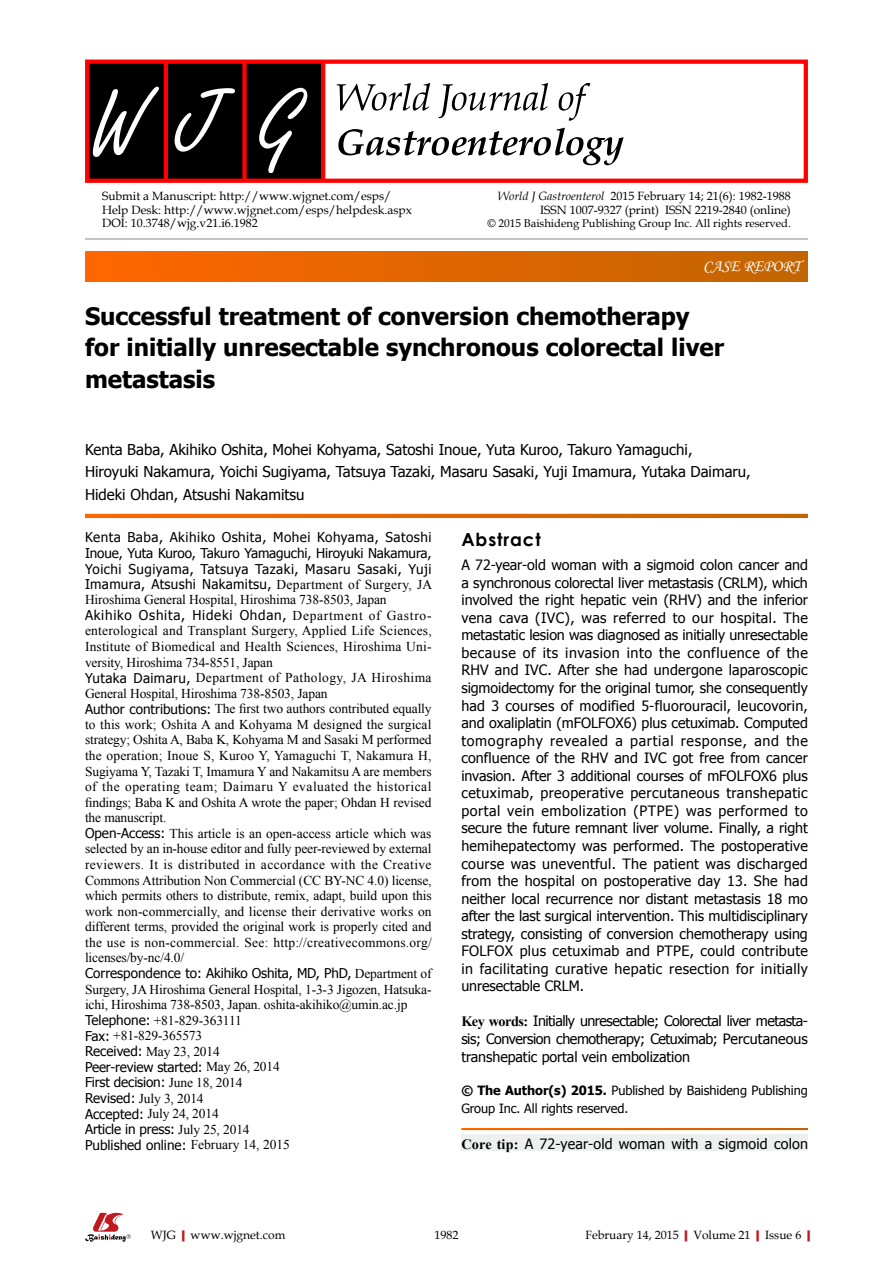
<style>
.page{position:relative;width:893px;height:1263px;background:#fff}
.page>*{position:absolute;margin:0;border:0;box-sizing:border-box;transform-origin:0 0}
.t1{font:700 24px/31.5px "Tahoma";color:#000}
.t2{font:700 18px "Century Gothic";letter-spacing:.05em;color:#000}
.t3{font:16.5px "Monotype Corsiva";color:#fff}
.t4{font:15px/22.5px "Tahoma";color:#000}
.t5{font:14.25px/17.5px "Tahoma";letter-spacing:.005em;color:#000;text-align:justify}
.t6{font:13.5px/15.6px "Times New Roman";letter-spacing:-.01em;color:#000}
.t7{font:12.75px/17.5px "Tahoma";letter-spacing:-.005em;color:#000}
.t8{font:12px/13.5px "Book Antiqua";color:#000}
.t9{font:11.25px "Book Antiqua";color:#000}
.s1{font-style:italic}
.s2{font-family:"Tahoma"}
.s3{font-family:"Times New Roman";font-weight:700}
.s4{font-weight:700}
.s5{font-weight:700;color:#c01920}
</style>
<div class="page">
<div style="left:461px;top:1134px;width:347px;height:16px;background:#eeefef"></div>
<hr style="left:85px;top:239px;width:723px;height:1px;background:#898989">
<div style="left:87px;top:61px;width:236px;height:121px;background:#000"></div>
<hr style="left:164px;top:61px;width:4px;height:121px;background:#f00">
<div style="left:242px;top:61px;width:5px;height:121px;background:#f00"></div>
<hr style="left:321px;top:61px;width:4px;height:121px;background:#f00">
<div style="left:85px;top:60px;width:723px;height:123px;border:4px solid #f00"></div>
<svg style="left:259px;top:88px;width:48px;height:85px"></svg>
<svg style="left:175px;top:88px;width:60px;height:64px"></svg>
<svg style="left:93px;top:87px;width:66px;height:70px"></svg>
<svg style="left:337px;top:83px;width:253px;height:38px"></svg>
<svg style="left:338px;top:128px;width:286px;height:37px"></svg>
<svg style="left:85px;top:1213px;width:46px;height:29px"></svg>
<div style="left:85px;top:252px;width:723px;height:29px;background:linear-gradient(to right,#f60,#c16500)"></div>
<svg style="left:85px;top:514px;width:723px;height:4px;background:#e06500"></svg>
<p class="t8" style="left:102px;top:189px;width:311px">Submit a Manuscript: http://www.wjgnet.com/esps/<br>Help Desk: http://www.wjgnet.com/esps/helpdesk.aspx<br>DOI: 10.3748/wjg.v21.i6.1982</p>
<p class="t8" style="left:498px;top:189px;width:295px;text-align:right"><span class="s1">World J Gastroenterol</span> 2015 February 14; 21(6): 1982-1988<br>ISSN 1007-9327 (print) ISSN 2219-2840 (online)</p>
<p class="t9" style="left:487px;top:215px;width:305px">© 2015 Baishideng Publishing Group Inc. All rights reserved.</p>
<p class="t3" style="left:703px;top:256px;width:99px">CASE REPORT</p>
<p class="t1" style="left:85px;top:298px;width:641px">Successful treatment of conversion chemotherapy for initially unresectable synchronous colorectal liver metastasis</p>
<p class="t4" style="left:85px;top:437px;width:667px">Kenta Baba, Akihiko Oshita, Mohei Kohyama, Satoshi Inoue, Yuta Kuroo, Takuro Yamaguchi,<br>Hiroyuki Nakamura, Yoichi Sugiyama, Tatsuya Tazaki, Masaru Sasaki, Yuji Imamura, Yutaka Daimaru,<br>Hideki Ohdan, Atsushi Nakamitsu</p>
<p class="t6" style="left:85px;top:530px;width:349px"><span class="s2">Kenta Baba, Akihiko Oshita, Mohei Kohyama, Satoshi Inoue, Yuta Kuroo, Takuro Yamaguchi, Hiroyuki Nakamura, Yoichi Sugiyama, Tatsuya Tazaki, Masaru Sasaki, Yuji Imamura, Atsushi Nakamitsu,</span> Department of Surgery, JA Hiroshima General Hospital, Hiroshima 738-8503, Japan <span class="s2">Akihiko Oshita, Hideki Ohdan,</span> Department of Gastro&shy;enterological and Transplant Surgery, Applied Life Sciences, Institute of Biomedical and Health Sciences, Hiroshima Uni&shy;versity, Hiroshima 734-8551, Japan<br><span class="s2">Yutaka Daimaru,</span> Department of Pathology, JA Hiroshima General Hospital, Hiroshima 738-8503, Japan<br><span class="s2">Author contributions:</span> The first two authors contributed equally to this work; Oshita A and Kohyama M designed the surgical strategy; Oshita A, Baba K, Kohyama M and Sasaki M performed the operation; Inoue S, Kuroo Y, Yamaguchi T, Nakamura H, Sugiyama Y, Tazaki T, Imamura Y and Nakamitsu A are members of the operating team; Daimaru Y evaluated the historical findings; Baba K and Oshita A wrote the paper; Ohdan H revised the manuscript.<br><span class="s2">Open-Access:</span> This article is an open-access article which was selected by an in-house editor and fully peer-reviewed by external reviewers. It is distributed in accordance with the Creative Commons Attribution Non Commercial (CC BY-NC 4.0) license, which permits others to distribute, remix, adapt, build upon this work non-commercially, and license their derivative works on different terms, provided the original work is properly cited and the use is non-commercial. See: http://creativecommons.org/ licenses/by-nc/4.0/<br><span class="s2">Correspondence to: Akihiko Oshita, MD, PhD,</span> Department of Surgery, JA Hiroshima General Hospital, 1-3-3 Jigozen, Hatsuka&shy;ichi, Hiroshima 738-8503, Japan. oshita-akihiko@umin.ac.jp <span class="s2">Telephone:</span> +81-829-363111<br><span class="s2">Fax:</span> +81-829-365573<br><span class="s2">Received:</span> May 23, 2014<br><span class="s2">Peer-review started:</span> May 26, 2014<br><span class="s2">First decision:</span> June 18, 2014<br><span class="s2">Revised:</span> July 3, 2014<br><span class="s2">Accepted:</span> July 24, 2014<br><span class="s2">Article in press:</span> July 25, 2014<br><span class="s2">Published online:</span> February 14, 2015</p>
<p class="t2" style="left:461px;top:526px;width:81px">Abstract</p>
<p class="t5" style="left:461px;top:555px;width:348px">A 72-year-old woman with a sigmoid colon cancer and a synchronous colorectal liver metastasis (CRLM), which involved the right hepatic vein (RHV) and the inferior vena cava (IVC), was referred to our hospital. The metastatic lesion was diagnosed as initially unresectable because of its invasion into the confluence of the RHV and IVC. After she had undergone laparoscopic sigmoidectomy for the original tumor, she consequently had 3 courses of modified 5-fluorouracil, leucovorin, and oxaliplatin (mFOLFOX6) plus cetuximab. Computed tomography revealed a partial response, and the confluence of the RHV and IVC got free from cancer invasion. After 3 additional courses of mFOLFOX6 plus cetuximab, preoperative percutaneous transhepatic portal vein embolization (PTPE) was performed to secure the future remnant liver volume. Finally, a right hemihepatectomy was performed. The postoperative course was uneventful. The patient was discharged from the hospital on postoperative day 13. She had neither local recurrence nor distant metastasis 18 mo after the last surgical intervention. This multidisciplinary strategy, consisting of conversion chemotherapy using FOLFOX plus cetuximab and PTPE, could contribute in facilitating curative hepatic resection for initially unresectable CRLM.</p>
<p class="t5" style="left:461px;top:1012px;width:348px"><span class="s3">Key words:</span> Initially unresectable; Colorectal liver metasta&shy;sis; Conversion chemotherapy; Cetuximab; Percutaneous transhepatic portal vein embolization</p>
<p class="t7" style="left:461px;top:1081px;width:348px"><span class="s4">© The Author(s) 2015.</span> Published by Baishideng Publishing<br>Group Inc. All rights reserved.</p>
<p class="t5" style="left:461px;top:1135px;width:348px"><span class="s3">Core tip:</span> A 72-year-old woman with a sigmoid colon</p>
<p class="t8" style="left:151px;top:1227px;width:136px">WJG<span class="s5">|</span>www.wjgnet.com</p>
<p class="t8" style="left:434px;top:1227px;width:25px">1982</p>
<p class="t8" style="left:585px;top:1227px;width:232px">February 14, 2015<span class="s5">|</span>Volume 21<span class="s5">|</span>Issue 6<span class="s5">|</span></p>
</div>
